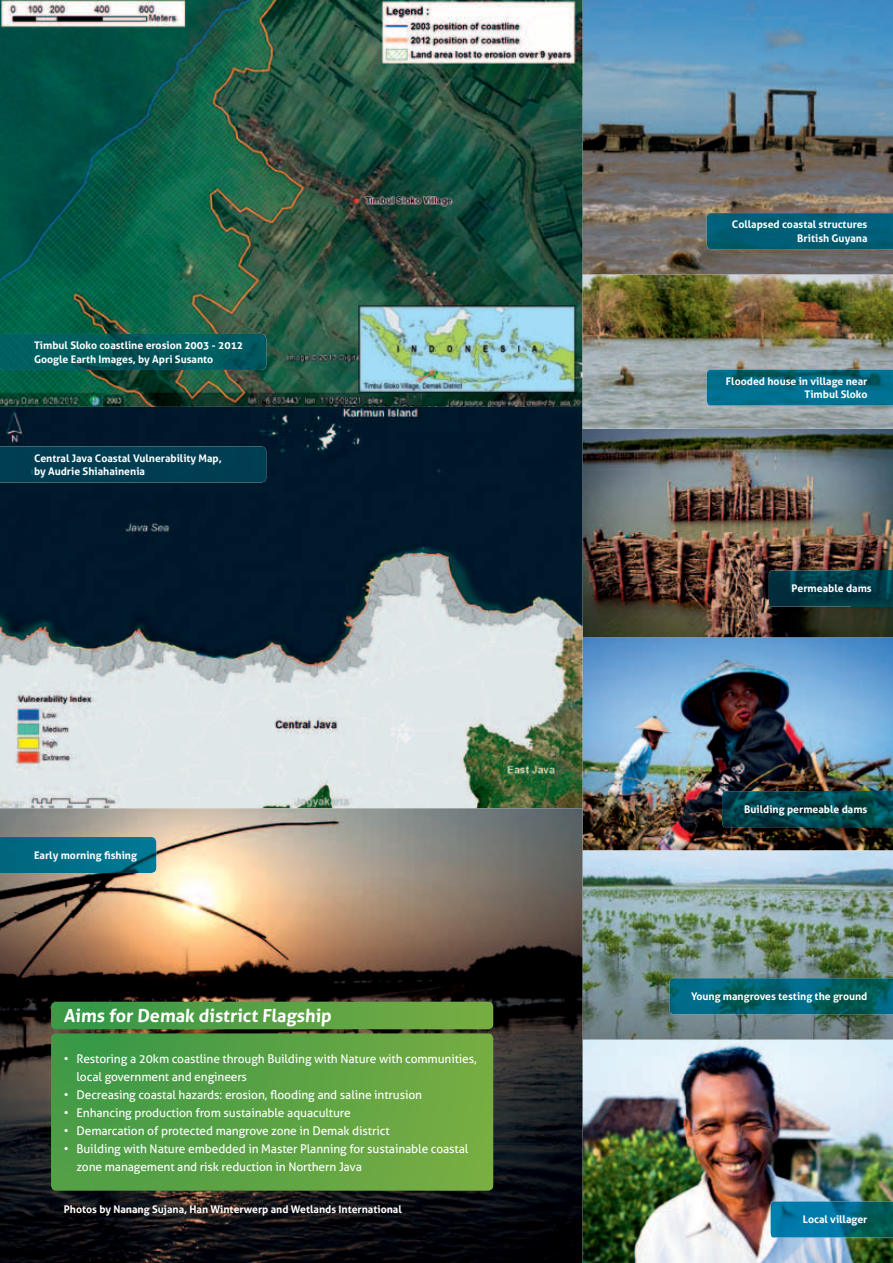
<style>
.page{position:relative;width:893px;height:1263px;background:#fff}
.page>*{position:absolute;margin:0;border:0;box-sizing:border-box;transform-origin:0 0}
.t1{font:700 18px "Aller";color:#fff}
.t2{font:12px/18px "Aller";letter-spacing:-.01em;color:#fff}
.t3{font:700 10.5px/13.5px "Aller";color:#fff}
</style>
<div class="page">
<img style="left:583px;top:288px;width:310px;height:975px">
<img style="left:0;top:0;width:583px;height:1263px">
<img style="left:583px;top:0;width:310px;height:288px">
<svg style="left:51px;top:1002px;width:442px;height:27px;background:#55a144"></svg>
<svg style="left:51px;top:1033px;width:442px;height:158px;background:#5aa244"></svg>
<img style="left:0;top:837px;width:156px;height:36px">
<img style="left:0;top:334px;width:266px;height:36px">
<div style="left:0;top:446px;width:266px;height:36px;background:#003d53"></div>
<img style="left:769px;top:570px;width:124px;height:37px">
<img style="left:807px;top:827px;width:86px;height:1px">
<img style="left:722px;top:791px;width:171px;height:36px">
<img style="left:669px;top:978px;width:224px;height:36px">
<img style="left:707px;top:369px;width:186px;height:36px">
<img style="left:707px;top:213px;width:186px;height:36px">
<img style="left:771px;top:1201px;width:122px;height:36px">
<p class="t3" style="left:34px;top:338px;width:211px">Timbul Sloko coastline erosion 2003 - 2012<br>Google Earth Images, by Apri Susanto</p>
<p class="t3" style="left:34px;top:451px;width:189px">Central Java Coastal Vulnerability Map, by Audrie Shiahainenia</p>
<p class="t3" style="left:34px;top:848px;width:104px">Early morning fishing</p>
<h1 class="t1" style="left:64px;top:1005px;width:271px">Aims for Demak district Flagship</h1>
<p class="t2" style="left:77px;top:1050px;width:402px;text-indent:-13px">• Restoring a 20km coastline through Building with Nature with communities, local government and engineers</p>
<p class="t2" style="left:64px;top:1086px;width:360px">• Decreasing coastal hazards: erosion, flooding and saline intrusion</p>
<p class="t2" style="left:64px;top:1104px;width:288px">• Enhancing production from sustainable aquaculture</p>
<p class="t2" style="left:64px;top:1122px;width:327px">• Demarcation of protected mangrove zone in Demak district</p>
<p class="t2" style="left:77px;top:1140px;width:393px;text-indent:-13px">• Building with Nature embedded in Master Planning for sustainable coastal zone management and risk reduction in Northern Java</p>
<p class="t3" style="left:64px;top:1203px;width:340px">Photos by Nanang Sujana, Han Winterwerp and Wetlands International</p>
<p class="t3" style="left:732px;top:218px;width:137px;text-align:right">Collapsed coastal structures<br>British Guyana</p>
<p class="t3" style="left:726px;top:374px;width:143px;text-align:right">Flooded house in village near<br>Timbul Sloko</p>
<p class="t3" style="left:791px;top:582px;width:82px">Permeable dams</p>
<p class="t3" style="left:744px;top:802px;width:125px">Building permeable dams</p>
<p class="t3" style="left:691px;top:989px;width:178px">Young mangroves testing the ground</p>
<p class="t3" style="left:803px;top:1213px;width:66px">Local villager</p>
</div>
